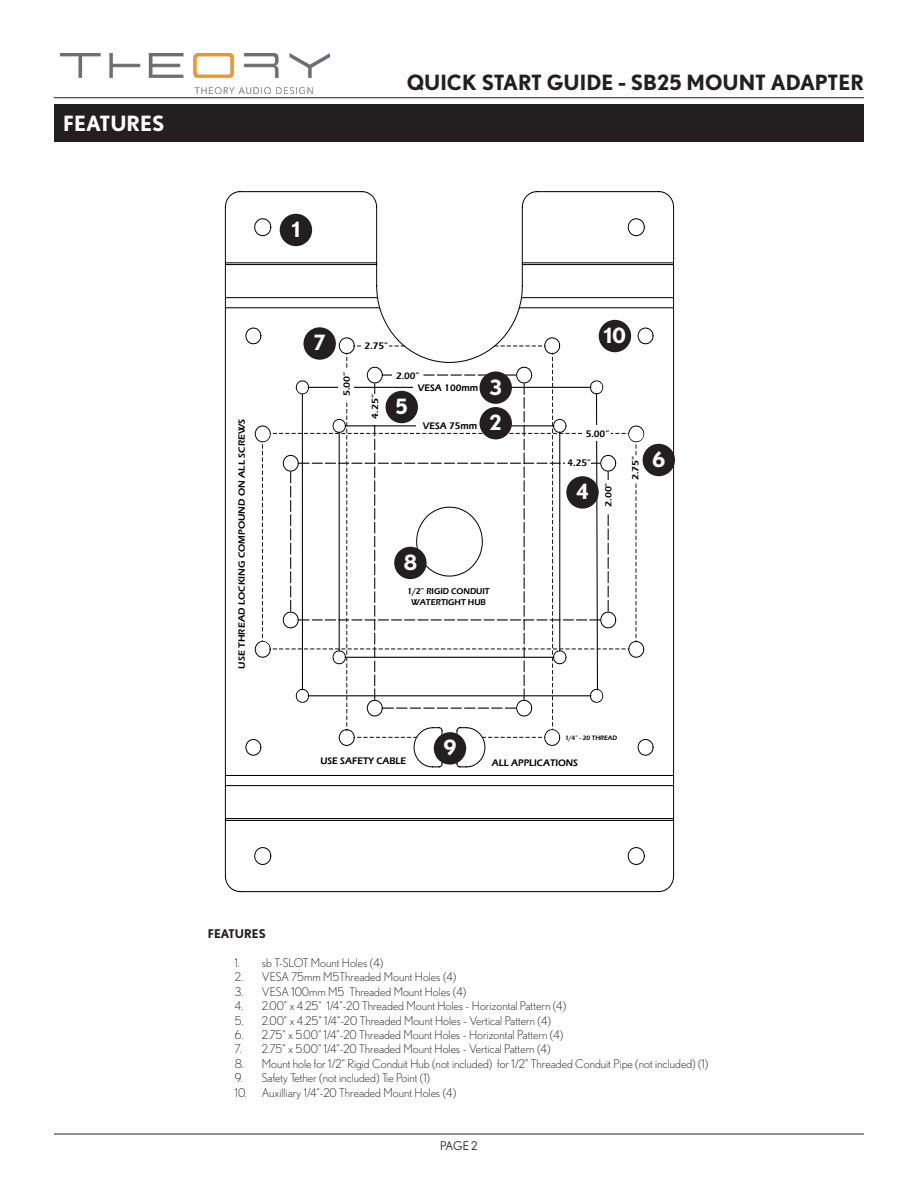
<style>
.page{position:relative;width:918px;height:1188px;background:#fff}
.page>*{position:absolute;margin:0;border:0;box-sizing:border-box;transform-origin:0 0}
.t1{font:700 21px "Nobel";color:#231f20}
.Section_Title{font:700 21px "Nobel";color:#fff}
.t2{font:300 12px "Nobel";color:#231f20}
.t3{font:700 12px "Nobel";color:#231f20}
.t4{font:12px "Nobel";color:#231f20}
.t5{font:600 9.75px "Eras ITC";color:#000;scale:.95 1}
.t6{font:600 9.3px "Eras ITC";color:#000;scale:1.05 1}
.t7{font:600 8.7px/10.5px "Eras ITC";color:#000;text-align:center;scale:.95 1}
.t8{font:600 6.6px "Eras ITC";color:#000;scale:.95 1}
</style>
<div class="page">
<img style="left:60px;top:54px;width:270px;height:39px">
<hr style="left:54px;top:97px;width:810px;height:1px;background:#231f20">
<hr style="left:54px;top:1134px;width:810px;height:1px;background:#231f20">
<div style="left:54px;top:104px;width:810px;height:38px;background:#231f20"></div>
<svg style="left:225px;top:191px;width:449px;height:701px"></svg>
<svg style="left:261px;top:345px;width:376px;height:393px"></svg>
<div style="left:413px;top:379px;width:71px;height:16px;background:#fff"></div>
<div style="left:417px;top:418px;width:65px;height:11px;background:#fff"></div>
<div style="left:362px;top:338px;width:27px;height:16px;background:#fff"></div>
<div style="left:338px;top:370px;width:15px;height:30px;background:#fff"></div>
<div style="left:583px;top:426px;width:28px;height:15px;background:#fff"></div>
<div style="left:628px;top:456px;width:15px;height:27px;background:#fff"></div>
<div style="left:392px;top:368px;width:31px;height:16px;background:#fff"></div>
<div style="left:367px;top:394px;width:15px;height:29px;background:#fff"></div>
<div style="left:566px;top:455px;width:25px;height:16px;background:#fff"></div>
<div style="left:601px;top:480px;width:15px;height:33px;background:#fff"></div>
<div style="left:297px;top:382px;width:11px;height:11px;background:#fff;border-radius:50%"></div>
<div style="left:518px;top:370px;width:12px;height:11px;background:#fff;border-radius:50%"></div>
<div style="left:369px;top:370px;width:12px;height:11px;background:#fff;border-radius:50%"></div>
<div style="left:546px;top:339px;width:13px;height:14px;background:#fff;border-radius:50%"></div>
<div style="left:340px;top:339px;width:13px;height:14px;background:#fff;border-radius:50%"></div>
<div style="left:285px;top:458px;width:12px;height:11px;background:#fff;border-radius:50%"></div>
<div style="left:256px;top:427px;width:14px;height:14px;background:#fff;border-radius:50%"></div>
<div style="left:285px;top:614px;width:11px;height:12px;background:#fff;border-radius:50%"></div>
<div style="left:603px;top:614px;width:11px;height:12px;background:#fff;border-radius:50%"></div>
<div style="left:630px;top:642px;width:12px;height:13px;background:#fff;border-radius:50%"></div>
<div style="left:554px;top:652px;width:11px;height:11px;background:#fff;border-radius:50%"></div>
<div style="left:334px;top:652px;width:11px;height:11px;background:#fff;border-radius:50%"></div>
<div style="left:257px;top:642px;width:12px;height:13px;background:#fff;border-radius:50%"></div>
<div style="left:369px;top:701px;width:12px;height:13px;background:#fff;border-radius:50%"></div>
<div style="left:518px;top:701px;width:12px;height:13px;background:#fff;border-radius:50%"></div>
<div style="left:592px;top:690px;width:10px;height:11px;background:#fff;border-radius:50%"></div>
<div style="left:602px;top:458px;width:12px;height:11px;background:#fff;border-radius:50%"></div>
<div style="left:546px;top:730px;width:13px;height:14px;background:#fff;border-radius:50%"></div>
<div style="left:341px;top:731px;width:12px;height:13px;background:#fff;border-radius:50%"></div>
<div style="left:297px;top:690px;width:11px;height:11px;background:#fff;border-radius:50%"></div>
<div style="left:554px;top:420px;width:11px;height:12px;background:#fff;border-radius:50%"></div>
<div style="left:629px;top:428px;width:14px;height:13px;background:#fff;border-radius:50%"></div>
<div style="left:334px;top:420px;width:11px;height:12px;background:#fff;border-radius:50%"></div>
<div style="left:592px;top:382px;width:10px;height:11px;background:#fff;border-radius:50%"></div>
<hr style="left:418px;top:736px;width:24px;height:3px;background:#fff">
<hr style="left:457px;top:736px;width:24px;height:3px;background:#fff">
<hr style="left:406px;top:345px;width:86px;height:2px;background:#fff">
<div style="left:394px;top:547px;width:33px;height:32px;background:#231f20;border-radius:50%"></div>
<div style="left:643px;top:444px;width:32px;height:32px;background:#231f20;border-radius:50%"></div>
<div style="left:480px;top:407px;width:32px;height:32px;background:#231f20;border-radius:50%"></div>
<div style="left:480px;top:371px;width:32px;height:33px;background:#231f20;border-radius:50%"></div>
<div style="left:434px;top:732px;width:32px;height:33px;background:#231f20;border-radius:50%"></div>
<div style="left:303px;top:327px;width:33px;height:33px;background:#231f20;border-radius:50%"></div>
<div style="left:566px;top:476px;width:33px;height:33px;background:#231f20;border-radius:50%"></div>
<div style="left:386px;top:391px;width:32px;height:32px;background:#231f20;border-radius:50%"></div>
<div style="left:280px;top:214px;width:32px;height:32px;background:#231f20;border-radius:50%"></div>
<div style="left:599px;top:320px;width:32px;height:32px;background:#231f20;border-radius:50%"></div>
<p class="Section_Title" style="left:63px;top:111px;width:103px">FEATURES</p>
<h1 class="t1" style="left:407px;top:70px;width:459px">QUICK START GUIDE - SB25 MOUNT ADAPTER</h1>
<p class="t6" style="left:237px;top:669px;width:240px;rotate:-90deg">USE THREAD LOCKING COMPOUND ON ALL SCREWS</p>
<p class="Section_Title" style="left:292px;top:217px;width:10px">1</p>
<p class="Section_Title" style="left:313px;top:330px;width:14px">7</p>
<p class="t6" style="left:342px;top:396px;width:25px;rotate:-90deg">5.00”</p>
<p class="t5" style="left:365px;top:340px;width:26px">2.75”</p>
<p class="t6" style="left:370px;top:419px;width:25px;rotate:-90deg">4.25”</p>
<p class="t5" style="left:396px;top:370px;width:26px">2.00”</p>
<p class="Section_Title" style="left:395px;top:394px;width:14px">5</p>
<p class="t5" style="left:418px;top:382px;width:65px">VESA 100mm</p>
<p class="t5" style="left:423px;top:420px;width:59px">VESA 75mm</p>
<p class="Section_Title" style="left:489px;top:375px;width:14px">3</p>
<p class="Section_Title" style="left:490px;top:410px;width:14px">2</p>
<p class="Section_Title" style="left:404px;top:550px;width:15px">8</p>
<p class="t7" style="left:407px;top:586px;width:88px">1/2” RIGID CONDUIT<br>WATERTIGHT HUB</p>
<p class="Section_Title" style="left:604px;top:323px;width:23px">10</p>
<p class="t5" style="left:586px;top:428px;width:26px">5.00”</p>
<p class="t5" style="left:568px;top:458px;width:26px">4.25”</p>
<p class="Section_Title" style="left:576px;top:479px;width:14px">4</p>
<p class="t6" style="left:603px;top:507px;width:25px;rotate:-90deg">2.00”</p>
<p class="t6" style="left:630px;top:480px;width:25px;rotate:-90deg">2.75”</p>
<p class="Section_Title" style="left:652px;top:447px;width:14px">6</p>
<p class="t8" style="left:565px;top:734px;width:56px">1/4” - 20 THREAD</p>
<p class="Section_Title" style="left:444px;top:735px;width:14px">9</p>
<p class="t5" style="left:320px;top:756px;width:92px">USE SAFETY CABLE</p>
<p class="t5" style="left:492px;top:757px;width:92px">ALL APPLICATIONS</p>
<p class="t3" style="left:208px;top:927px;width:60px">FEATURES</p>
<p class="t2" style="left:235px;top:956px;width:150px">1. sb T-SLOT Mount Holes (4)</p>
<p class="t2" style="left:235px;top:970px;width:223px">2. VESA 75mm M5Threaded Mount Holes (4)</p>
<p class="t2" style="left:235px;top:985px;width:233px">3. VESA 100mm M5 Threaded Mount Holes (4)</p>
<p class="t2" style="left:235px;top:999px;width:333px">4. 2.00” x 4.25” 1/4”-20 Threaded Mount Holes - Horizontal Pattern (4)</p>
<p class="t2" style="left:235px;top:1013px;width:318px">5. 2.00” x 4.25” 1/4”-20 Threaded Mount Holes - Vertical Pattern (4)</p>
<p class="t2" style="left:235px;top:1028px;width:330px">6. 2.75” x 5.00” 1/4”-20 Threaded Mount Holes - Horizontal Pattern (4)</p>
<p class="t2" style="left:235px;top:1042px;width:317px">7. 2.75” x 5.00” 1/4”-20 Threaded Mount Holes - Vertical Pattern (4)</p>
<p class="t2" style="left:235px;top:1057px;width:475px">8. Mount hole for 1/2” Rigid Conduit Hub (not included) for 1/2” Threaded Conduit Pipe (not included) (1)</p>
<p class="t2" style="left:235px;top:1071px;width:197px">9. Safety Tether (not included) Tie Point (1)</p>
<p class="t2" style="left:235px;top:1085px;width:223px">10. Auxilliary 1/4”-20 Threaded Mount Holes (4)</p>
<p class="t4" style="left:440px;top:1139px;width:39px">PAGE 2</p>
</div>
